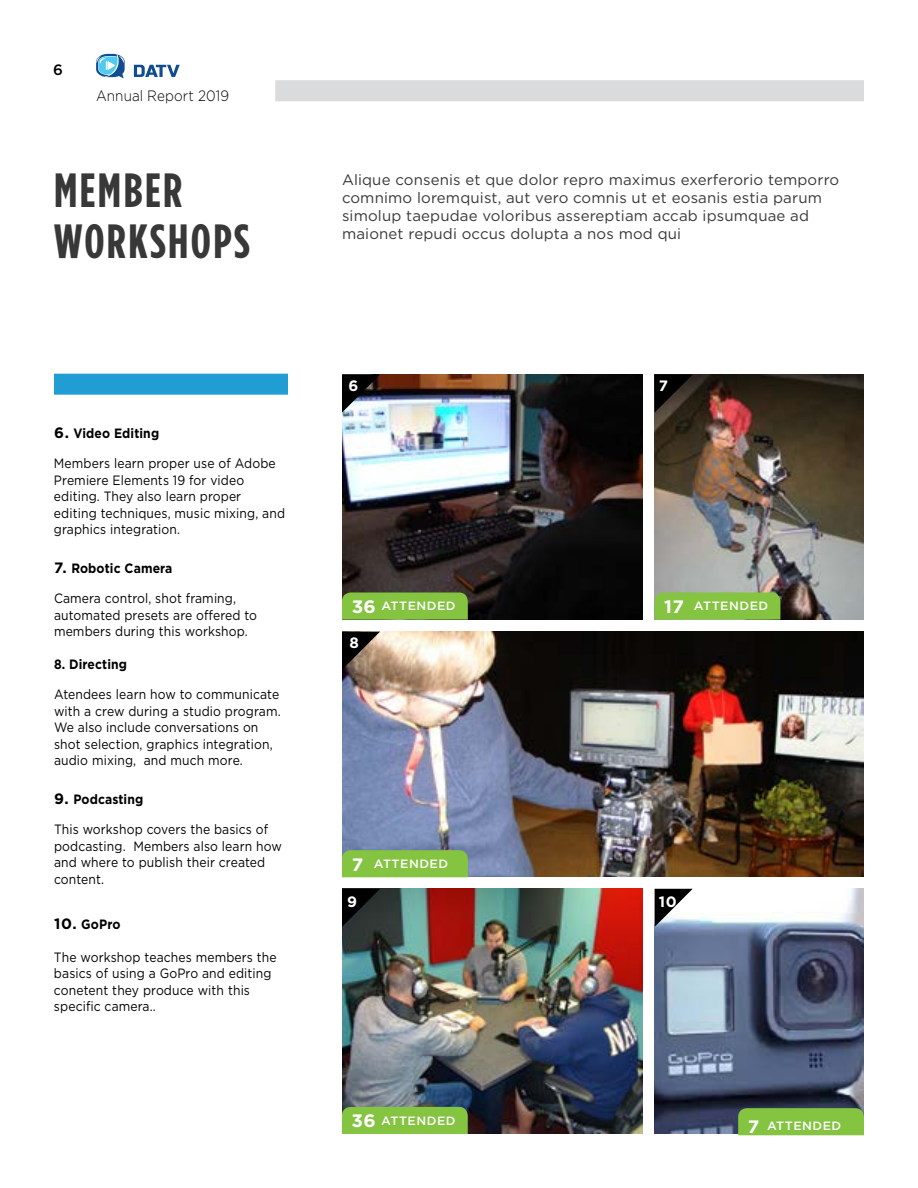
<style>
.page{position:relative;width:918px;height:1188px;background:#fff}
.page>*{position:absolute;margin:0;border:0;box-sizing:border-box;transform-origin:0 0}
.t1{font:700 48px/51px "Gotham Condensed";letter-spacing:.05em;color:#383839}
.t2{font:700 18px "Gotham";color:#fff;scale:1.04 1}
.t3{font:15px/18px "Gotham";letter-spacing:.01em;color:#383839}
.t4{font:300 15px "Gotham";letter-spacing:.01em;color:#000;scale:.9 1}
.t5{font:700 15px "Gotham";color:#fff}
.t6{font:500 15px "Gotham";color:#000}
.t7{font:13.5px/16.5px "Gotham";letter-spacing:.01em;color:#000;scale:.9 1}
.t8{font:700 13.5px "Gotham";letter-spacing:.01em;color:#000;scale:.9 1}
.t9{font:500 12px "Gotham";letter-spacing:.04em;color:#fff;scale:1.04 1}
.s1{font-size:15px}
.s2{font-weight:700;font-size:18px}
</style>
<div class="page">
<div style="left:54px;top:374px;width:234px;height:21px;background:#209dd3"></div>
<img style="left:342px;top:374px;width:300px;height:246px">
<img style="left:342px;top:889px;width:300px;height:245px">
<img style="left:342px;top:632px;width:522px;height:245px">
<img style="left:655px;top:374px;width:209px;height:246px">
<img style="left:655px;top:889px;width:209px;height:245px">
<svg style="left:342px;top:374px;width:38px;height:39px"></svg>
<svg style="left:655px;top:374px;width:38px;height:39px"></svg>
<svg style="left:342px;top:632px;width:38px;height:38px"></svg>
<svg style="left:342px;top:889px;width:38px;height:38px"></svg>
<svg style="left:655px;top:889px;width:38px;height:38px"></svg>
<div style="left:342px;top:593px;width:126px;height:27px;background:#84c441"></div>
<div style="left:342px;top:1107px;width:126px;height:27px;background:#84c441"></div>
<div style="left:655px;top:593px;width:125px;height:27px;background:#84c441"></div>
<div style="left:342px;top:850px;width:126px;height:27px;background:#84c441"></div>
<div style="left:738px;top:1108px;width:126px;height:27px;background:#84c441"></div>
<div style="left:275px;top:80px;width:589px;height:21px;background:#dadbdc"></div>
<svg style="left:134px;top:65px;width:46px;height:12px"></svg>
<svg style="left:96px;top:54px;width:29px;height:24px"></svg>
<p class="t6" style="left:53px;top:60px;width:11px">6</p>
<p class="t4" style="left:96px;top:86px;width:149px">Annual Report 2019</p>
<h1 class="t1" style="left:54px;top:163px;width:197px">MEMBER<br>WORKSHOPS</h1>
<p class="t8" style="left:54px;top:424px;width:118px"><span class="s1">6.</span> Video Editing</p>
<p class="t7" style="left:54px;top:455px;width:258px">Members learn proper use of Adobe<br>Premiere Elements 19 for video editing. They also learn proper editing techniques, music mixing, and graphics integration.</p>
<p class="t8" style="left:54px;top:559px;width:133px"><span class="s1">7.</span> Robotic Camera</p>
<p class="t7" style="left:54px;top:590px;width:227px">Camera control, shot framing, automated presets are offered to members during this workshop.</p>
<p class="t8" style="left:54px;top:655px;width:83px">8. Directing</p>
<p class="t7" style="left:54px;top:686px;width:253px">Atendees learn how to communicate with a crew during a studio program.<br>We also include conversations on shot selection, graphics integration, audio mixing, and much more.</p>
<p class="t8" style="left:54px;top:790px;width:101px"><span class="s1">9.</span> Podcasting</p>
<p class="t7" style="left:54px;top:821px;width:255px">This workshop covers the basics of podcasting. Members also learn how and where to publish their created content.</p>
<p class="t8" style="left:54px;top:915px;width:75px"><span class="s1">10.</span> GoPro</p>
<p class="t7" style="left:54px;top:948px;width:249px">The workshop teaches members the basics of using a GoPro and editing conetent they produce with this specific camera..</p>
<p class="t3" style="left:342px;top:170px;width:499px">Alique consenis et que dolor repro maximus exerferorio temporro comnimo loremquist, aut vero comnis ut et eosanis estia parum simolup taepudae voloribus assereptiam accab ipsumquae ad maionet repudi occus dolupta a nos mod qui</p>
<p class="t5" style="left:349px;top:375px;width:11px">6</p>
<p class="t5" style="left:659px;top:375px;width:11px">7</p>
<p class="t9" style="left:352px;top:598px;width:102px"><span class="s2">36</span> ATTENDED</p>
<p class="t9" style="left:664px;top:598px;width:102px"><span class="s2">17</span> ATTENDED</p>
<p class="t5" style="left:349px;top:633px;width:11px">8</p>
<p class="t9" style="left:352px;top:856px;width:94px"><span class="s2">7</span> ATTENDED</p>
<p class="t5" style="left:347px;top:892px;width:11px">9</p>
<p class="t5" style="left:659px;top:892px;width:20px">10</p>
<h2 class="t2" style="left:352px;top:1109px;width:25px">36</h2>
<p class="t9" style="left:748px;top:1118px;width:91px"><span class="s2">7</span> ATTENDED</p>
<p class="t9" style="left:381px;top:1113px;width:73px">ATTENDED</p>
</div>
